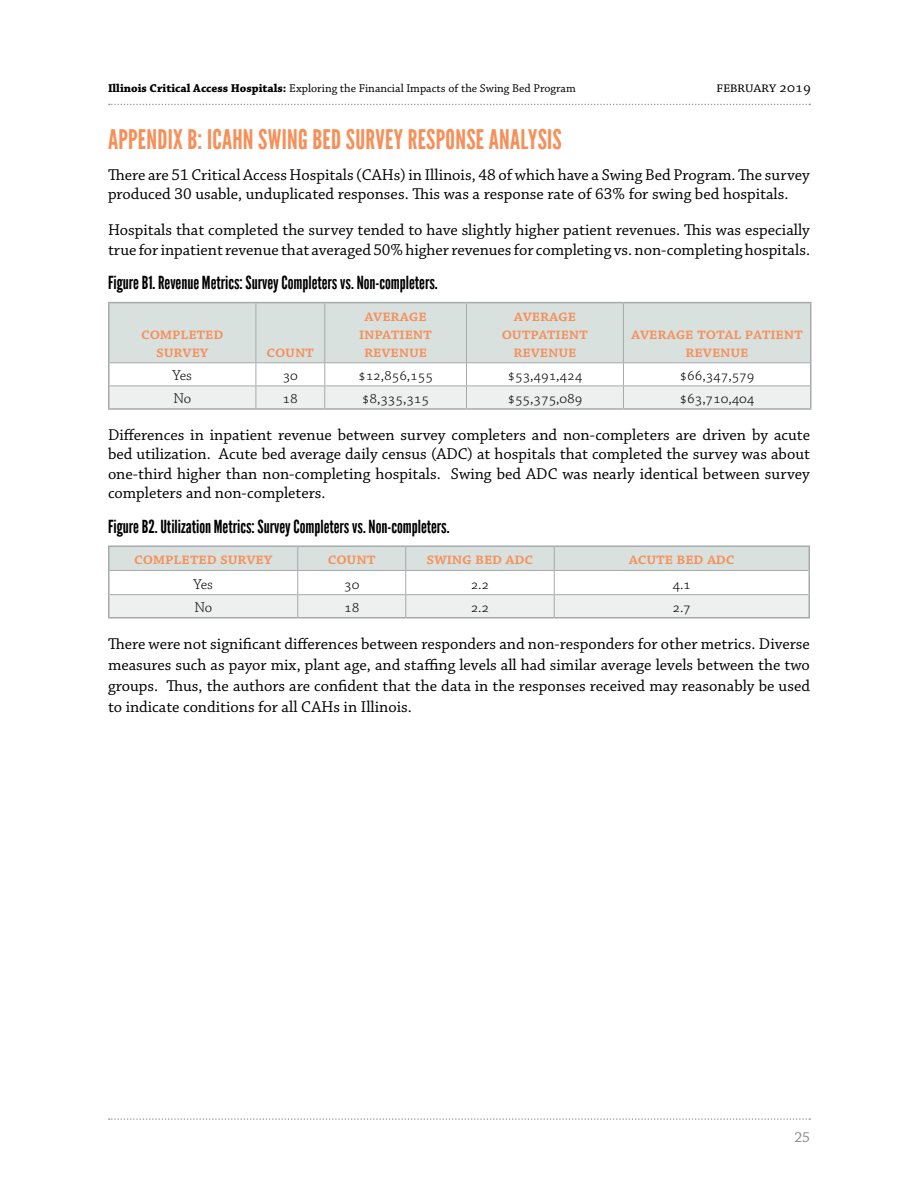
<style>
.page{position:relative;width:918px;height:1188px;background:#fff}
.page>*{position:absolute;margin:0;border:0;box-sizing:border-box;transform-origin:0 0}
.t1{font:27px "League Gothic Extended";letter-spacing:.01em;color:#f6905a}
.t2{font:18px "League Gothic Extended";color:#000}
.t3{font:16.5px/19.5px "Chaparral Pro";color:#000}
.t4{font:600 16.5px/18px "Chaparral Pro";letter-spacing:-.01em;color:#f6905a;text-align:center}
.t5{font:16.5px "Chaparral Pro Disp";color:#000}
.t6{font:300 15px "Chaparral Pro";letter-spacing:-.01em;color:#000}
.t7{font:15px "Chaparral Pro";color:#898387}
.t8{font:12px "Chaparral Pro";color:#000}
.s1{font-weight:700}
</style>
<div class="page">
<svg style="left:109px;top:1118px;width:701px;height:2px"></svg>
<svg style="left:109px;top:104px;width:701px;height:1px"></svg>
<svg style="left:110px;top:303px;width:700px;height:105px"></svg>
<hr style="left:108px;top:302px;width:148px;height:1px;background:#a7a9ac">
<hr style="left:108px;top:303px;width:2px;height:60px;background:#a7a9ac">
<hr style="left:256px;top:302px;width:69px;height:1px;background:#a7a9ac">
<hr style="left:325px;top:302px;width:141px;height:1px;background:#a7a9ac">
<hr style="left:466px;top:302px;width:157px;height:1px;background:#a7a9ac">
<hr style="left:623px;top:302px;width:188px;height:1px;background:#a7a9ac">
<hr style="left:810px;top:303px;width:2px;height:60px;background:#a7a9ac">
<hr style="left:108px;top:363px;width:2px;height:23px;background:#a7a9ac">
<hr style="left:810px;top:363px;width:2px;height:23px;background:#a7a9ac">
<hr style="left:108px;top:386px;width:2px;height:22px;background:#a7a9ac">
<hr style="left:810px;top:386px;width:2px;height:22px;background:#a7a9ac">
<hr style="left:108px;top:408px;width:148px;height:2px;background:#a7a9ac">
<hr style="left:256px;top:408px;width:69px;height:2px;background:#a7a9ac">
<hr style="left:325px;top:408px;width:141px;height:2px;background:#a7a9ac">
<hr style="left:466px;top:408px;width:157px;height:2px;background:#a7a9ac">
<hr style="left:623px;top:408px;width:188px;height:2px;background:#a7a9ac">
<hr style="left:108px;top:545px;width:190px;height:2px;background:#a7a9ac">
<hr style="left:108px;top:547px;width:2px;height:23px;background:#a7a9ac">
<hr style="left:298px;top:545px;width:108px;height:2px;background:#a7a9ac">
<hr style="left:406px;top:545px;width:148px;height:2px;background:#a7a9ac">
<hr style="left:554px;top:545px;width:256px;height:2px;background:#a7a9ac">
<hr style="left:808px;top:547px;width:2px;height:23px;background:#a7a9ac">
<hr style="left:108px;top:570px;width:2px;height:25px;background:#a7a9ac">
<hr style="left:808px;top:570px;width:2px;height:25px;background:#a7a9ac">
<hr style="left:108px;top:595px;width:2px;height:22px;background:#a7a9ac">
<hr style="left:808px;top:595px;width:2px;height:22px;background:#a7a9ac">
<hr style="left:108px;top:617px;width:190px;height:2px;background:#a7a9ac">
<hr style="left:298px;top:617px;width:108px;height:2px;background:#a7a9ac">
<hr style="left:406px;top:617px;width:148px;height:2px;background:#a7a9ac">
<hr style="left:554px;top:617px;width:256px;height:2px;background:#a7a9ac">
<svg style="left:109px;top:546px;width:700px;height:72px"></svg>
<p class="t8" style="left:108px;top:81px;width:469px"><span class="s1">Illinois Critical Access Hospitals:</span> Exploring the Financial Impacts of the Swing Bed Program</p>
<p class="t5" style="left:717px;top:78px;width:96px">FEBRUARY 2019</p>
<h1 class="t1" style="left:108px;top:123px;width:455px">APPENDIX B: ICAHN SWING BED SURVEY RESPONSE ANALYSIS</h1>
<p class="t3" style="left:108px;top:165px;width:703px">There are 51 Critical Access Hospitals (CAHs) in Illinois, 48 of which have a Swing Bed Program. The survey produced 30 usable, unduplicated responses. This was a response rate of 63% for swing bed hospitals.</p>
<p class="t3" style="left:108px;top:221px;width:704px">Hospitals that completed the survey tended to have slightly higher patient revenues. This was especially true for inpatient revenue that averaged 50% higher revenues for completing vs. non-completing hospitals.</p>
<p class="t2" style="left:108px;top:272px;width:331px">Figure B1. Revenue Metrics: Survey Completers vs. Non-completers.</p>
<p class="t4" style="left:141px;top:325px;width:84px">Completed<br>Survey</p>
<p class="t4" style="left:359px;top:307px;width:74px">Average<br>Inpatient<br>Revenue</p>
<p class="t4" style="left:502px;top:307px;width:88px">Average<br>Outpatient<br>Revenue</p>
<p class="t4" style="left:631px;top:325px;width:173px">Average Total Patient<br>Revenue</p>
<p class="t4" style="left:266px;top:343px;width:49px">Count</p>
<p class="t6" style="left:173px;top:367px;width:21px">Yes</p>
<p class="t6" style="left:283px;top:367px;width:17px">30</p>
<p class="t6" style="left:358px;top:367px;width:76px">$12,856,155</p>
<p class="t6" style="left:508px;top:367px;width:76px">$53,491,424</p>
<p class="t6" style="left:680px;top:367px;width:76px">$66,347,579</p>
<p class="t6" style="left:173px;top:390px;width:19px">No</p>
<p class="t6" style="left:283px;top:390px;width:17px">18</p>
<p class="t6" style="left:362px;top:390px;width:69px">$8,335,315</p>
<p class="t6" style="left:508px;top:390px;width:76px">$55,375,089</p>
<p class="t6" style="left:680px;top:390px;width:76px">$63,710,404</p>
<p class="t3" style="left:108px;top:425px;width:704px;text-align:justify">Differences in inpatient revenue between survey completers and non-completers are driven by acute bed utilization. Acute bed average daily census (ADC) at hospitals that completed the survey was about one-third higher than non-completing hospitals. Swing bed ADC was nearly identical between survey completers and non-completers.</p>
<p class="t2" style="left:108px;top:516px;width:343px">Figure B2. Utilization Metrics: Survey Completers vs. Non-completers.</p>
<p class="t4" style="left:134px;top:551px;width:139px">Completed Survey</p>
<p class="t4" style="left:328px;top:551px;width:49px">Count</p>
<p class="t4" style="left:427px;top:551px;width:108px">Swing Bed ADC</p>
<p class="t4" style="left:629px;top:551px;width:107px">Acute Bed ADC</p>
<p class="t6" style="left:194px;top:576px;width:21px">Yes</p>
<p class="t6" style="left:344px;top:576px;width:17px">30</p>
<p class="t6" style="left:471px;top:576px;width:20px">2.2</p>
<p class="t6" style="left:672px;top:576px;width:20px">4.1</p>
<p class="t6" style="left:194px;top:599px;width:19px">No</p>
<p class="t6" style="left:344px;top:599px;width:17px">18</p>
<p class="t6" style="left:471px;top:599px;width:20px">2.2</p>
<p class="t6" style="left:672px;top:599px;width:20px">2.7</p>
<p class="t3" style="left:108px;top:633px;width:704px;line-height:21px;text-align:justify">There were not significant differences between responders and non-responders for other metrics. Diverse measures such as payor mix, plant age, and staffing levels all had similar average levels between the two groups. Thus, the authors are confident that the data in the responses received may reasonably be used to indicate conditions for all CAHs in Illinois.</p>
<p class="t7" style="left:794px;top:1129px;width:17px">25</p>
</div>
